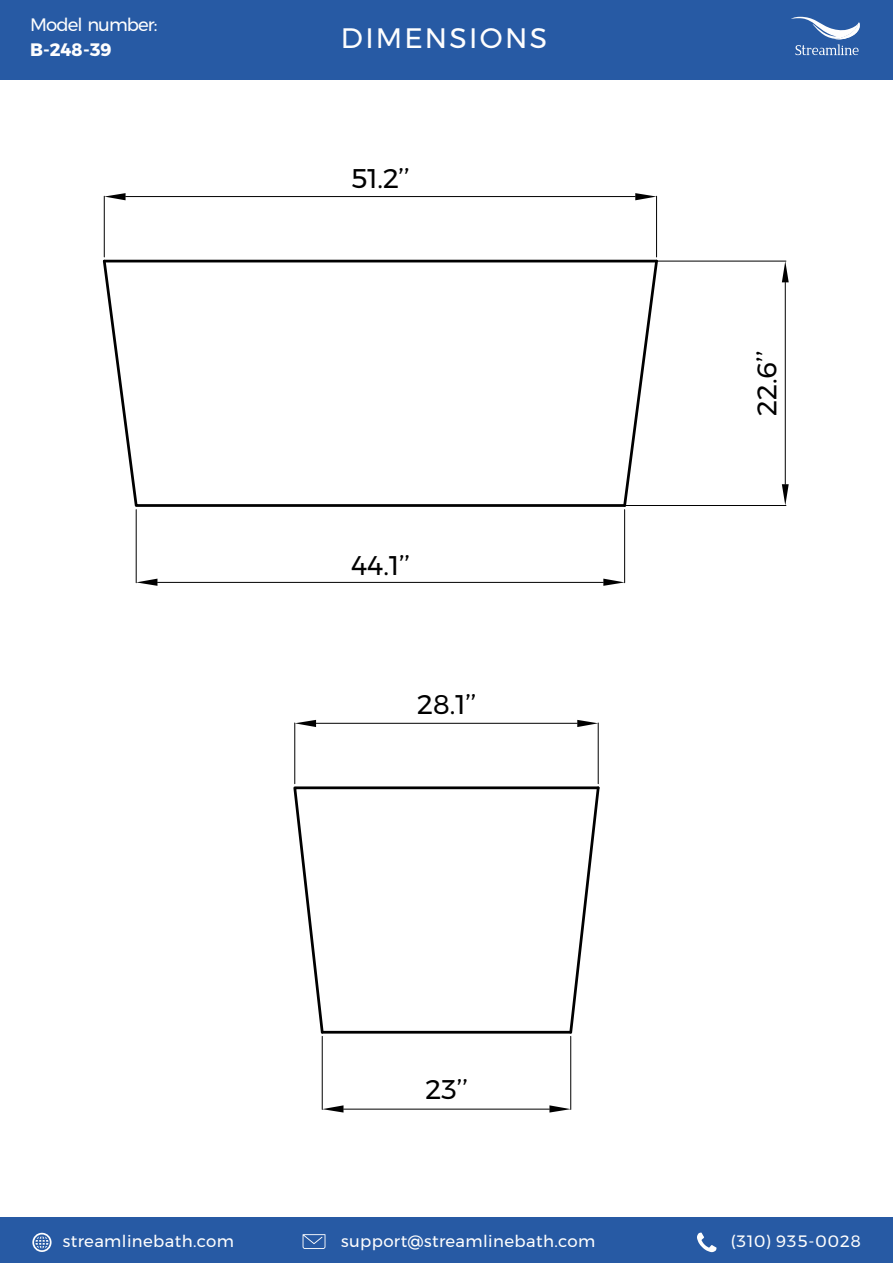
<style>
.page{position:relative;width:893px;height:1263px;background:#fff}
.page>*{position:absolute;margin:0;border:0;box-sizing:border-box;transform-origin:0 0}
.t1{font:28.2px "Montserrat";letter-spacing:.085em;color:#fefefe}
.t2{font:27px "Montserrat";color:#000}
.t3{font:18px "Montserrat";letter-spacing:-.05em;color:#fefefe}
.t4{font:700 18px "Montserrat";color:#fefefe}
.t5{font:16.5px "Montserrat";letter-spacing:.025em;color:#fefefe}
.t6{font:16.5px "Montserrat";letter-spacing:.045em;color:#fefefe}
</style>
<div class="page">
<div style="left:0;top:0;width:893px;height:79px;background:#275aa4"></div>
<div style="left:0;top:1217px;width:893px;height:46px;background:#275aa4"></div>
<svg style="left:791px;top:17px;width:69px;height:38px"></svg>
<svg style="left:32px;top:1233px;width:20px;height:19px"></svg>
<svg style="left:303px;top:1234px;width:22px;height:15px"></svg>
<svg style="left:697px;top:1232px;width:19px;height:20px"></svg>
<hr style="left:136px;top:510px;width:1px;height:73px;background:#000">
<hr style="left:624px;top:510px;width:1px;height:73px;background:#000">
<hr style="left:157px;top:582px;width:446px;height:1px;background:#000">
<svg style="left:136px;top:579px;width:21px;height:7px"></svg>
<svg style="left:603px;top:579px;width:22px;height:7px"></svg>
<hr style="left:583px;top:261px;width:203px;height:1px;background:#000">
<hr style="left:583px;top:505px;width:203px;height:1px;background:#000">
<hr style="left:785px;top:282px;width:1px;height:202px;background:#000">
<svg style="left:782px;top:261px;width:7px;height:21px"></svg>
<svg style="left:782px;top:484px;width:7px;height:21px"></svg>
<hr style="left:104px;top:196px;width:1px;height:61px;background:#000">
<hr style="left:656px;top:196px;width:1px;height:61px;background:#000">
<hr style="left:126px;top:196px;width:509px;height:1px;background:#000">
<svg style="left:104px;top:193px;width:22px;height:7px"></svg>
<svg style="left:635px;top:193px;width:22px;height:7px"></svg>
<svg style="left:627px;top:259px;width:33px;height:239px"></svg>
<svg style="left:102px;top:259px;width:525px;height:248px"></svg>
<hr style="left:104px;top:260px;width:553px;height:2px;background:#000">
<hr style="left:322px;top:1036px;width:1px;height:73px;background:#000">
<hr style="left:570px;top:1036px;width:1px;height:73px;background:#000">
<hr style="left:344px;top:1109px;width:205px;height:1px;background:#000">
<svg style="left:322px;top:1105px;width:22px;height:7px"></svg>
<svg style="left:549px;top:1105px;width:22px;height:7px"></svg>
<svg style="left:293px;top:786px;width:307px;height:248px"></svg>
<hr style="left:322px;top:1031px;width:249px;height:2px;background:#000">
<hr style="left:294px;top:723px;width:1px;height:61px;background:#000">
<hr style="left:598px;top:723px;width:1px;height:61px;background:#000">
<hr style="left:316px;top:723px;width:261px;height:1px;background:#000">
<svg style="left:295px;top:720px;width:21px;height:7px"></svg>
<svg style="left:577px;top:720px;width:21px;height:7px"></svg>
<p class="t3" style="left:30px;top:14px;width:129px">Model number:</p>
<p class="t4" style="left:30px;top:38px;width:83px">B-248-39</p>
<h1 class="t1" style="left:341px;top:21px;width:208px">DIMENSIONS</h1>
<h2 class="t2" style="left:351px;top:162px;width:60px">51.2’’</h2>
<h2 class="t2" style="left:352px;top:549px;width:60px">44.1’’</h2>
<h2 class="t2" style="left:417px;top:688px;width:61px">28.1’’</h2>
<h2 class="t2" style="left:426px;top:1073px;width:44px">23’’</h2>
<h2 class="t2" style="left:750px;top:416px;width:67px;rotate:-90deg">22.6’’</h2>
<p class="t5" style="left:63px;top:1231px;width:173px">streamlinebath.com</p>
<p class="t5" style="left:341px;top:1231px;width:256px">support@streamlinebath.com</p>
<p class="t6" style="left:731px;top:1231px;width:132px">(310) 935-0028</p>
</div>
